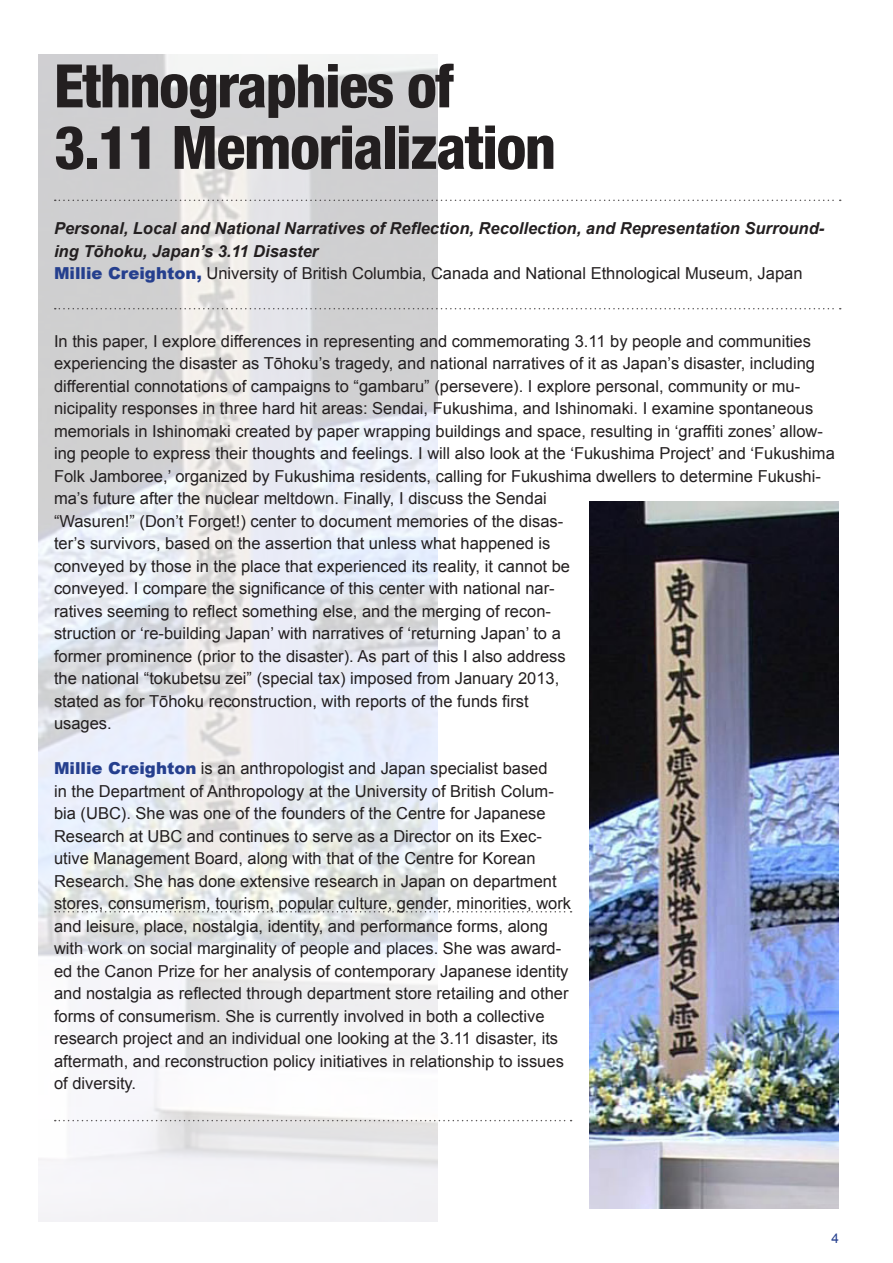
<style>
.page{position:relative;width:893px;height:1263px;background:#fff}
.page>*{position:absolute;margin:0;border:0;box-sizing:border-box;transform-origin:0 0}
.t1{font:800 condensed 60px "Helvetica Neue LT Std";letter-spacing:-.025em;color:#231f20}
.text{font:16.5px/22.5px "Arial";color:#231f20}
.text-2{font:italic 700 16.5px/22.5px "Arial";color:#231f20}
.t2{font:13.5px "Arial";color:#253f8e}
.s1{font-weight:900;color:#253f8e}
</style>
<div class="page">
<img style="left:38px;top:54px;width:399px;height:1167px">
<img style="left:589px;top:502px;width:250px;height:707px">
<svg style="left:55px;top:200px;width:786px;height:1px"></svg>
<svg style="left:55px;top:911px;width:517px;height:1px"></svg>
<svg style="left:55px;top:308px;width:786px;height:1px"></svg>
<svg style="left:55px;top:1120px;width:517px;height:1px"></svg>
<p class="t1" style="left:54px;top:49px;width:401px">Ethnographies of</p>
<p class="t1" style="left:54px;top:110px;width:504px">3.11 Memorialization</p>
<p class="text-2" style="left:54px;top:218px;width:772px">Personal, Local and National Narratives of Reflection, Recollection, and Representation Surround&shy;ing Tōhoku, Japan’s 3.11 Disaster</p>
<p class="text" style="left:54px;top:262px;width:750px"><span class="s1">Millie Creighton,</span> University of British Columbia, Canada and National Ethnological Museum, Japan</p>
<p class="text" style="left:54px;top:330px;width:782px">In this paper, I explore differences in representing and commemorating 3.11 by people and communities experiencing the disaster as Tōhoku’s tragedy, and national narratives of it as Japan’s disaster, including differential connotations of campaigns to “gambaru” (persevere). I explore personal, community or mu&shy;nicipality responses in three hard hit areas: Sendai, Fukushima, and Ishinomaki. I examine spontaneous memorials in Ishinomaki created by paper wrapping buildings and space, resulting in ‘graffiti zones’ allow&shy;ing people to express their thoughts and feelings. I will also look at the ‘Fukushima Project’ and ‘Fukushima Folk Jamboree,’ organized by Fukushima residents, calling for Fukushima dwellers to determine Fukushi&shy;ma’s future after the nuclear meltdown. Finally, I discuss the Sendai<br>“Wasuren!” (Don’t Forget!) center to document memories of the disas-<br>ter’s survivors, based on the assertion that unless what happened is<br>conveyed by those in the place that experienced its reality, it cannot be<br>conveyed. I compare the significance of this center with national nar-<br>ratives seeming to reflect something else, and the merging of recon-<br>struction or ‘re-building Japan’ with narratives of ‘returning Japan’ to a<br>former prominence (prior to the disaster). As part of this I also address<br>the national “tokubetsu zei” (special tax) imposed from January 2013,<br>stated as for Tōhoku reconstruction, with reports of the funds first<br>usages.</p>
<p class="text" style="left:54px;top:757px;width:519px"><span class="s1">Millie Creighton</span> is an anthropologist and Japan specialist based<br>in the Department of Anthropology at the University of British Colum&shy;bia (UBC). She was one of the founders of the Centre for Japanese Research at UBC and continues to serve as a Director on its Exec&shy;utive Management Board, along with that of the Centre for Korean Research. She has done extensive research in Japan on department stores, consumerism, tourism, popular culture, gender, minorities, work and leisure, place, nostalgia, identity, and performance forms, along with work on social marginality of people and places. She was award&shy;ed the Canon Prize for her analysis of contemporary Japanese identity and nostalgia as reflected through department store retailing and other forms of consumerism. She is currently involved in both a collective research project and an individual one looking at the 3.11 disaster, its aftermath, and reconstruction policy initiatives in relationship to issues of diversity.</p>
<p class="t2" style="left:831px;top:1229px;width:9px">4</p>
</div>
